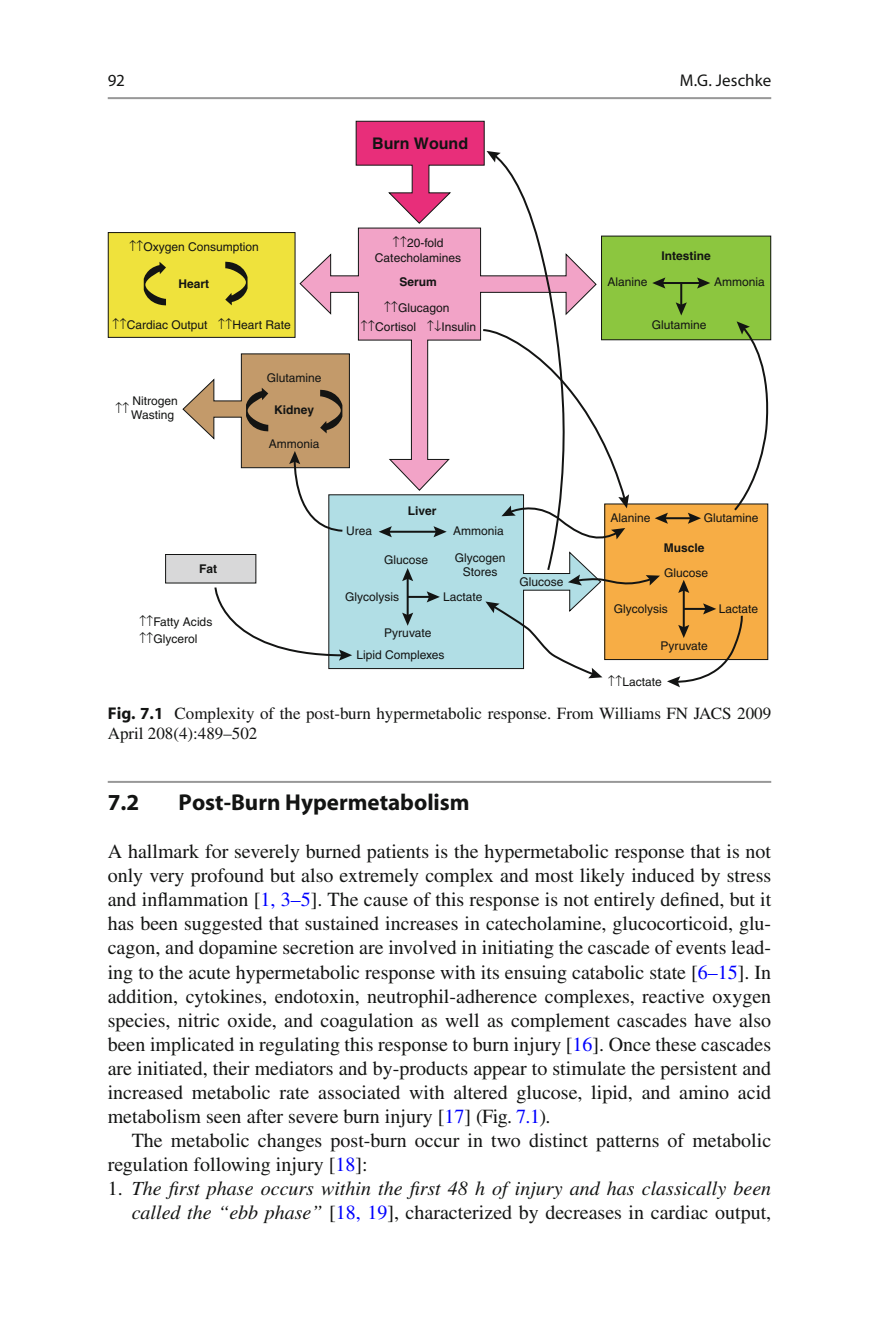
<style>
.page{position:relative;width:879px;height:1333px;background:#fff}
.page>*{position:absolute;margin:0;border:0;box-sizing:border-box;transform-origin:0 0}
.t1{font:700 23px "Myriad";color:#131413}
.t2{font:20px/24px "Times";color:#131413;text-align:justify}
.t3{font:italic 20px/24px "Times";color:#131413;text-align:right}
.t4{font:17px/20px "Times";color:#131413}
.t5{font:17px "Myriad";letter-spacing:.005em;color:#131413}
.t6{font:700 16px "Helvetica";color:#131413}
.t7{font:12px/14.4px "Helvetica";color:#131413;text-align:center}
.t8{font:700 12px "Helvetica";color:#131413}
.s1{font-family:"Myriad";font-weight:700}
.s2{color:#00f}
.s3{font-style:normal}
.s4{font-style:normal;color:#00f}
</style>
<div class="page">
<hr style="left:108px;top:97px;width:663px;height:2px;background:#989898">
<hr style="left:108px;top:780px;width:663px;height:2px;background:#989898">
<div style="left:108px;top:232px;width:187px;height:105px;background:#efe23c"></div>
<div style="left:108px;top:232px;width:187px;height:106px;border:1px solid #131413"></div>
<div style="left:166px;top:554px;width:90px;height:29px;background:#d8d8d9"></div>
<div style="left:165px;top:554px;width:91px;height:29px;border:1px solid #131413"></div>
<svg style="left:144px;top:262px;width:22px;height:44px"></svg>
<svg style="left:182px;top:120px;width:589px;height:567px"></svg>
<p class="t5" style="left:108px;top:74px;width:19px">92</p>
<p class="t5" style="left:680px;top:74px;width:93px">M.G. Jeschke</p>
<p class="t6" style="left:372px;top:138px;width:97px">Burn Wound</p>
<p class="t7" style="left:129px;top:240px;width:131px">↑↑Oxygen Consumption</p>
<p class="t7" style="left:375px;top:237px;width:88px">↑↑20-fold<br>Catecholamines</p>
<p class="t7" style="left:384px;top:302px;width:67px">↑↑Glucagon</p>
<p class="t8" style="left:399px;top:277px;width:39px">Serum</p>
<p class="t8" style="left:179px;top:279px;width:32px">Heart</p>
<p class="t7" style="left:112px;top:319px;width:97px">↑↑Cardiac Output</p>
<p class="t7" style="left:361px;top:321px;width:117px">↑↑Cortisol ↑↓Insulin</p>
<p class="t7" style="left:218px;top:319px;width:74px">↑↑Heart Rate</p>
<p class="t7" style="left:131px;top:394px;width:48px;text-align:left">Nitrogen<br>Wasting</p>
<p class="t7" style="left:267px;top:371px;width:56px">Glutamine</p>
<p class="t8" style="left:274px;top:405px;width:42px">Kidney</p>
<p class="t7" style="left:269px;top:437px;width:52px">Ammonia</p>
<p class="t8" style="left:199px;top:564px;width:20px">Fat</p>
<p class="t7" style="left:139px;top:615px;width:75px;line-height:17px;text-align:left">↑↑Fatty Acids ↑↑Glycerol</p>
<p class="t8" style="left:408px;top:506px;width:30px">Liver</p>
<p class="t7" style="left:346px;top:524px;width:28px">Urea</p>
<p class="t7" style="left:453px;top:524px;width:52px">Ammonia</p>
<p class="t7" style="left:384px;top:553px;width:46px">Glucose</p>
<p class="t7" style="left:345px;top:591px;width:56px">Glycolysis</p>
<p class="t7" style="left:384px;top:627px;width:49px">Pyruvate</p>
<p class="t7" style="left:455px;top:551px;width:52px">Glycogen<br>Stores</p>
<p class="t7" style="left:443px;top:591px;width:41px">Lactate</p>
<p class="t7" style="left:356px;top:648px;width:89px">Lipid Complexes</p>
<p class="t7" style="left:519px;top:576px;width:46px">Glucose</p>
<p class="t7" style="left:607px;top:275px;width:42px">Alanine</p>
<p class="t8" style="left:661px;top:251px;width:51px">Intestine</p>
<p class="t7" style="left:714px;top:275px;width:52px">Ammonia</p>
<p class="t7" style="left:652px;top:319px;width:56px">Glutamine</p>
<p class="t7" style="left:610px;top:511px;width:42px">Alanine</p>
<p class="t7" style="left:704px;top:511px;width:56px">Glutamine</p>
<p class="t8" style="left:664px;top:543px;width:42px">Muscle</p>
<p class="t7" style="left:664px;top:566px;width:46px">Glucose</p>
<p class="t7" style="left:613px;top:602px;width:56px">Glycolysis</p>
<p class="t7" style="left:660px;top:640px;width:49px">Pyruvate</p>
<p class="t7" style="left:608px;top:675px;width:55px">↑↑Lactate</p>
<p class="t7" style="left:718px;top:602px;width:41px">Lactate</p>
<p class="t4" style="left:108px;top:705px;width:665px"><span class="s1">Fig. 7.1</span> Complexity of the post-burn hypermetabolic response. From Williams FN JACS 2009<br>April 208(4):489–502</p>
<p class="t1" style="left:108px;top:794px;width:33px">7.2</p>
<p class="t1" style="left:179px;top:794px;width:292px">Post-Burn Hypermetabolism</p>
<p class="t2" style="left:108px;top:841px;width:665px">A hallmark for severely burned patients is the hypermetabolic response that is not only very profound but also extremely complex and most likely induced by stress and in fl ammation [ <span class="s2">1, 3–5</span> ] . The cause of this response is not entirely de fi ned, but it has been suggested that sustained increases in catecholamine, glucocorticoid, glu&shy;cagon, and dopamine secretion are involved in initiating the cascade of events lead&shy;ing to the acute hypermetabolic response with its ensuing catabolic state [ <span class="s2">6–15</span> ] . In addition, cytokines, endotoxin, neutrophil-adherence complexes, reactive oxygen species, nitric oxide, and coagulation as well as complement cascades have also been implicated in regulating this response to burn injury [ <span class="s2">16</span> ] . Once these cascades are initiated, their mediators and by-products appear to stimulate the persistent and increased metabolic rate associated with altered glucose, lipid, and amino acid metabolism seen after severe burn injury [ <span class="s2">17</span> ] (Fig. <span class="s2">7.1</span> ).</p>
<p class="t2" style="left:108px;top:1129px;width:665px;text-indent:24px">The metabolic changes post-burn occur in two distinct patterns of metabolic regulation following injury [ <span class="s2">18</span> ] :</p>
<p class="t3" style="left:108px;top:1177px;width:665px"><span class="s3">1.</span> The fi rst phase occurs within the fi rst 48 h of injury and has classically been called the “ebb phase” <span class="s3">[</span> <span class="s4">18, 19</span> <span class="s3">] , characterized by decreases in cardiac output,</span></p>
</div>
